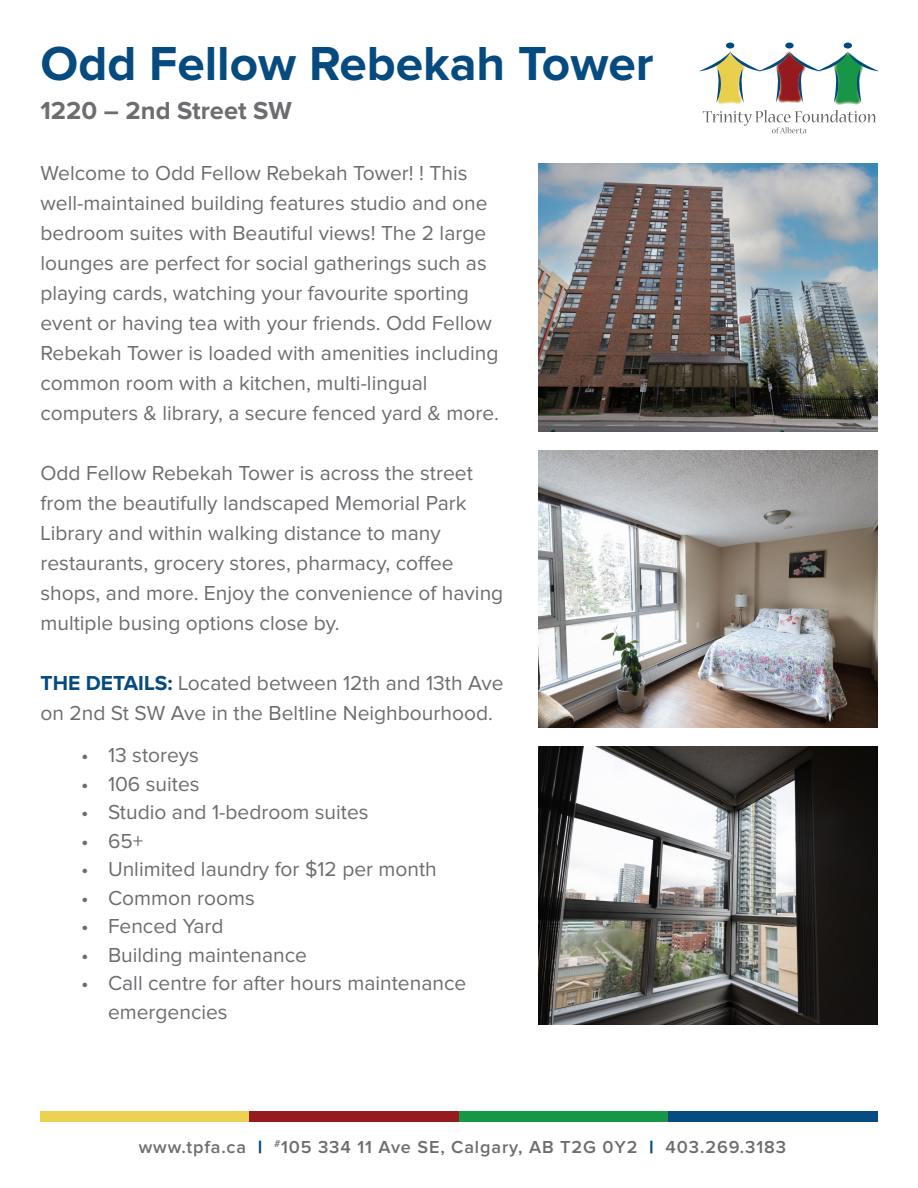
<style>
.page{position:relative;width:918px;height:1188px;background:#fff}
.page>*{position:absolute;margin:0;border:0;box-sizing:border-box;transform-origin:0 0}
.t1{font:700 49.5px "Proxima Nova";color:#054b7f}
.t2{font:700 25.5px "Proxima Nova";color:#6c6d70}
.t3{font:21px/30px "Proxima Nova";color:#6c6d70}
.t4{font:600 18px "Proxima Nova";letter-spacing:.05em;color:#6c6d70}
.s1{font-weight:700;color:#054b7f}
.s2{font-weight:900;color:#054b7f}
</style>
<div class="page">
<img style="left:702px;top:42px;width:158px;height:72px">
<svg style="left:699px;top:51px;width:180px;height:52px"></svg>
<div style="left:726px;top:43px;width:8px;height:6px;background:#004a7f;border-radius:50%"></div>
<div style="left:785px;top:43px;width:9px;height:6px;background:#004a7f;border-radius:50%"></div>
<div style="left:844px;top:43px;width:8px;height:6px;background:#004a7f;border-radius:50%"></div>
<svg style="left:703px;top:110px;width:173px;height:23px"></svg>
<div style="left:40px;top:1111px;width:210px;height:11px;background:#ecd152"></div>
<div style="left:250px;top:1111px;width:209px;height:11px;background:#951b20"></div>
<div style="left:459px;top:1111px;width:209px;height:11px;background:#179647"></div>
<div style="left:668px;top:1111px;width:210px;height:11px;background:#054b7f"></div>
<img style="left:539px;top:450px;width:339px;height:277px">
<img style="left:539px;top:747px;width:339px;height:277px">
<img style="left:539px;top:164px;width:339px;height:267px">
<p class="t1" style="left:40px;top:35px;width:615px">Odd Fellow Rebekah Tower</p>
<p class="t2" style="left:40px;top:96px;width:253px">1220 – 2nd Street SW</p>
<p class="t3" style="left:40px;top:159px;width:460px">Welcome to Odd Fellow Rebekah Tower! ! This well-maintained building features studio and one bedroom suites with Beautiful views! The 2 large lounges are perfect for social gatherings such as playing cards, watching your favourite sporting event or having tea with your friends. Odd Fellow Rebekah Tower is loaded with amenities including common room with a kitchen, multi-lingual computers &amp; library, a secure fenced yard &amp; more.</p>
<p class="t3" style="left:40px;top:459px;width:464px">Odd Fellow Rebekah Tower is across the street from the beautifully landscaped Memorial Park Library and within walking distance to many restaurants, grocery stores, pharmacy, coffee shops, and more. Enjoy the convenience of having multiple busing options close by.</p>
<p class="t3" style="left:40px;top:669px;width:465px"><span class="s1">THE DETAILS:</span> Located between 12th and 13th Ave on 2nd St SW Ave in the Beltline Neighbourhood.</p>
<p class="t3" style="left:81px;top:741px;width:120px">• 13 storeys</p>
<p class="t3" style="left:81px;top:769px;width:120px">• 106 suites</p>
<p class="t3" style="left:81px;top:798px;width:289px">• Studio and 1-bedroom suites</p>
<p class="t3" style="left:81px;top:826px;width:64px">• 65+</p>
<p class="t3" style="left:81px;top:855px;width:357px">• Unlimited laundry for $12 per month</p>
<p class="t3" style="left:81px;top:883px;width:175px">• Common rooms</p>
<p class="t3" style="left:81px;top:912px;width:144px">• Fenced Yard</p>
<p class="t3" style="left:81px;top:940px;width:228px">• Building maintenance</p>
<p class="t3" style="left:108px;top:970px;width:360px;line-height:28.5px;text-indent:-27px">• Call centre for after hours maintenance emergencies</p>
<p class="t4" style="left:139px;top:1138px;width:649px">www.tpfa.ca <span class="s2">|</span> <sup>#</sup>105 334 11 Ave SE, Calgary, AB T2G 0Y2 <span class="s2">|</span> 403.269.3183</p>
</div>
